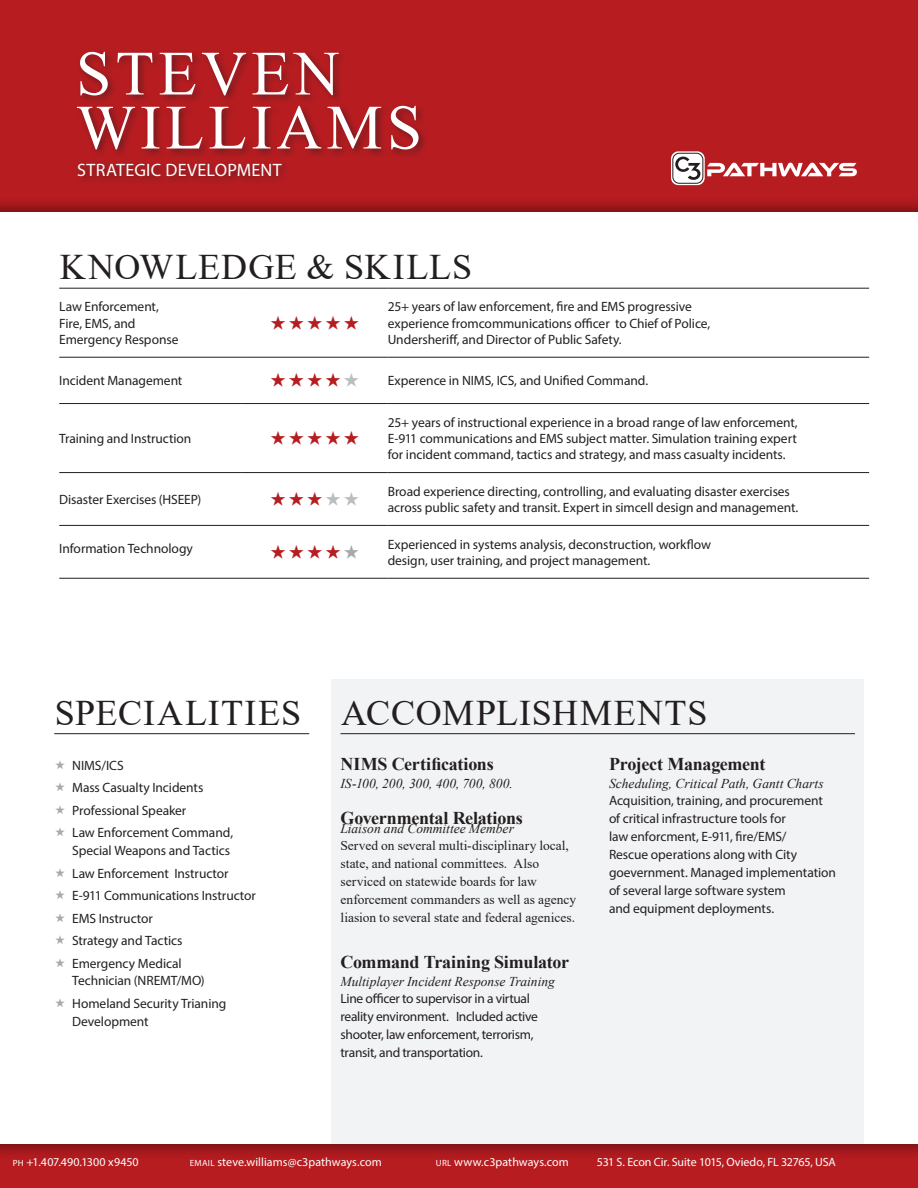
<style>
.page{position:relative;width:918px;height:1188px;background:#fff}
.page>*{position:absolute;margin:0;border:0;box-sizing:border-box;transform-origin:0 0}
.t1{font:63px/54px "Times New Roman";letter-spacing:.07em;color:#fff}
.Main_headings{font:36px "Times New Roman";letter-spacing:.025em;color:#231f20}
.Table_heading{font:36px "Times New Roman";letter-spacing:.025em;color:#231f20}
.EXP__Company_name{font:700 18px "Times New Roman";letter-spacing:-.015em;color:#231f20}
.t2{font:18px "Myriad Pro";letter-spacing:.015em;color:#fff}
.body_text{font:13.5px/18px "Myriad Pro";letter-spacing:-.01em;color:#231f20}
.table_text_descripti{font:13.5px/16.2px "Myriad Pro";letter-spacing:-.005em;color:#231f20}
.EXP__Location___Date{font:13.5px/18px "Times New Roman";color:#231f20}
.table_text{font:13.5px/16.2px "Myriad Pro";letter-spacing:-.005em;color:#231f20}
.EXP__Location___Date-2{font:italic 13.5px "Times New Roman";color:#231f20}
.EXP__Company_name-2{font:italic 13.5px "Times New Roman";color:#231f20}
.t3{font:12px "Myriad Pro";color:#fff}
.s1{font-size:9px}
</style>
<div class="page">
<div style="left:332px;top:680px;width:532px;height:476px;background:#f2f3f4"></div>
<hr style="left:54px;top:733px;width:255px;height:1px;background:#231f20">
<hr style="left:59px;top:403px;width:183px;height:1px;background:#231f20">
<hr style="left:242px;top:403px;width:146px;height:1px;background:#231f20">
<hr style="left:388px;top:403px;width:481px;height:1px;background:#231f20">
<hr style="left:59px;top:472px;width:183px;height:1px;background:#231f20">
<hr style="left:242px;top:472px;width:146px;height:1px;background:#231f20">
<hr style="left:388px;top:472px;width:481px;height:1px;background:#231f20">
<hr style="left:59px;top:288px;width:183px;height:1px;background:#231f20">
<hr style="left:242px;top:288px;width:146px;height:1px;background:#231f20">
<hr style="left:388px;top:288px;width:481px;height:1px;background:#231f20">
<hr style="left:59px;top:357px;width:183px;height:1px;background:#231f20">
<hr style="left:242px;top:357px;width:146px;height:1px;background:#231f20">
<hr style="left:388px;top:357px;width:481px;height:1px;background:#231f20">
<hr style="left:59px;top:525px;width:183px;height:1px;background:#231f20">
<hr style="left:242px;top:525px;width:146px;height:1px;background:#231f20">
<hr style="left:388px;top:525px;width:481px;height:1px;background:#231f20">
<hr style="left:59px;top:578px;width:183px;height:1px;background:#231f20">
<hr style="left:242px;top:578px;width:146px;height:1px;background:#231f20">
<hr style="left:388px;top:578px;width:481px;height:1px;background:#231f20">
<hr style="left:340px;top:733px;width:515px;height:1px;background:#231f20">
<div style="left:0;top:1142px;width:918px;height:46px;background:#231f20;opacity:.4"></div>
<div style="left:0;top:0;width:918px;height:213px;background:#b61c20"></div>
<div style="left:74px;top:49px;width:355px;height:136px;background:#231f20;opacity:.5"></div>
<svg style="left:707px;top:163px;width:150px;height:14px"></svg>
<svg style="left:671px;top:151px;width:34px;height:34px"></svg>
<div style="left:672px;top:153px;width:31px;height:31px;border:1px solid #231f20;border-radius:6px"></div>
<svg style="left:675px;top:157px;width:25px;height:23px"></svg>
<h1 class="t1" style="left:76px;top:44px;width:347px">STEVEN<br>WILLIAMS</h1>
<h3 class="t2" style="left:77px;top:158px;width:206px">STRATEGIC DEVELOPMENT</h3>
<p class="Table_heading" style="left:60px;top:242px;width:414px">KNOWLEDGE &amp; SKILLS</p>
<p class="table_text" style="left:59px;top:298px;width:101px">Law Enforcement,<br>Fire, EMS, and</p>
<p class="table_text" style="left:59px;top:331px;width:121px">Emergency Response</p>
<p class="table_text_descripti" style="left:388px;top:298px;width:324px">25+ years of law enforcement, fire and EMS progressive experience fromcommunications officer to Chief of Police,<br>Undersheriff, and Director of Public Safety.</p>
<p class="table_text" style="left:59px;top:372px;width:125px">Incident Management</p>
<p class="table_text_descripti" style="left:388px;top:372px;width:262px">Experence in NIMS, ICS, and Unified Command.</p>
<p class="table_text" style="left:59px;top:430px;width:134px">Training and Instruction</p>
<p class="table_text_descripti" style="left:388px;top:414px;width:412px;text-align:justify">25+ years of instructional experience in a broad range of law enforcement, E-911 communications and EMS subject matter. Simulation training expert for incident command, tactics and strategy, and mass casualty incidents.</p>
<p class="table_text" style="left:59px;top:491px;width:144px">Disaster Exercises (HSEEP)</p>
<p class="table_text_descripti" style="left:388px;top:483px;width:412px">Broad experience directing, controlling, and evaluating disaster exercises across public safety and transit. Expert in simcell design and management.</p>
<p class="body_text" style="left:59px;top:540px;width:135px">Information Technology</p>
<p class="table_text_descripti" style="left:388px;top:536px;width:325px">Experienced in systems analysis, deconstruction, workflow design, user training, and project management.</p>
<p class="Main_headings" style="left:55px;top:687px;width:248px">SPECIALITIES</p>
<p class="body_text" style="left:72px;top:756px;width:53px">NIMS/ICS</p>
<p class="body_text" style="left:72px;top:778px;width:133px">Mass Casualty Incidents</p>
<p class="body_text" style="left:72px;top:801px;width:116px">Professional Speaker</p>
<p class="body_text" style="left:72px;top:823px;width:162px">Law Enforcement Command,<br>Special Weapons and Tactics</p>
<p class="body_text" style="left:72px;top:864px;width:158px">Law Enforcement Instructor</p>
<p class="body_text" style="left:72px;top:886px;width:185px">E-911 Communications Instructor</p>
<p class="body_text" style="left:72px;top:909px;width:82px">EMS Instructor</p>
<p class="body_text" style="left:72px;top:931px;width:112px">Strategy and Tactics</p>
<p class="body_text" style="left:72px;top:954px;width:134px">Emergency Medical<br>Technician (NREMT/MO)</p>
<p class="body_text" style="left:72px;top:994px;width:156px">Homeland Security Trianing<br>Development</p>
<p class="Main_headings" style="left:341px;top:687px;width:368px">ACCOMPLISHMENTS</p>
<p class="EXP__Company_name" style="left:340px;top:750px;width:155px">NIMS Certifications</p>
<p class="EXP__Location___Date-2" style="left:340px;top:774px;width:174px">IS-100, 200, 300, 400, 700, 800.</p>
<p class="EXP__Company_name" style="left:340px;top:804px;width:184px">Governmental Relations</p>
<p class="EXP__Company_name-2" style="left:340px;top:819px;width:175px">Liaison and Committee Member</p>
<p class="EXP__Location___Date" style="left:340px;top:837px;width:237px">Served on several multi-disciplinary local, state, and national committees. Also serviced on statewide boards for law enforcement commanders as well as agency liasion to several state and federal agenices.</p>
<p class="EXP__Company_name" style="left:340px;top:948px;width:230px">Command Training Simulator</p>
<p class="EXP__Location___Date-2" style="left:340px;top:972px;width:216px">Multiplayer Incident Response Training</p>
<p class="body_text" style="left:340px;top:990px;width:199px">Line officer to supervisor in a virtual reality environment. Included active shooter, law enforcement, terrorism, transit, and transportation.</p>
<p class="EXP__Company_name" style="left:609px;top:750px;width:158px">Project Management</p>
<p class="EXP__Location___Date-2" style="left:609px;top:774px;width:216px">Scheduling, Critical Path, Gantt Charts</p>
<p class="body_text" style="left:609px;top:792px;width:229px">Acquisition, training, and procurement of critical infrastructure tools for<br>law enforcment, E-911, fire/EMS/<br>Rescue operations along with City goevernment. Managed implementation of several large software system<br>and equipment deployments.</p>
<p class="t3" style="left:13px;top:1154px;width:127px"><span class="s1">PH</span> +1.407.490.1300 x9450</p>
<p class="t3" style="left:190px;top:1154px;width:194px"><span class="s1">EMAIL</span> steve.williams@c3pathways.com</p>
<p class="t3" style="left:436px;top:1154px;width:135px"><span class="s1">URL</span> www.c3pathways.com</p>
<p class="t3" style="left:597px;top:1154px;width:240px">531 S. Econ Cir. Suite 1015, Oviedo, FL 32765, USA</p>
</div>
